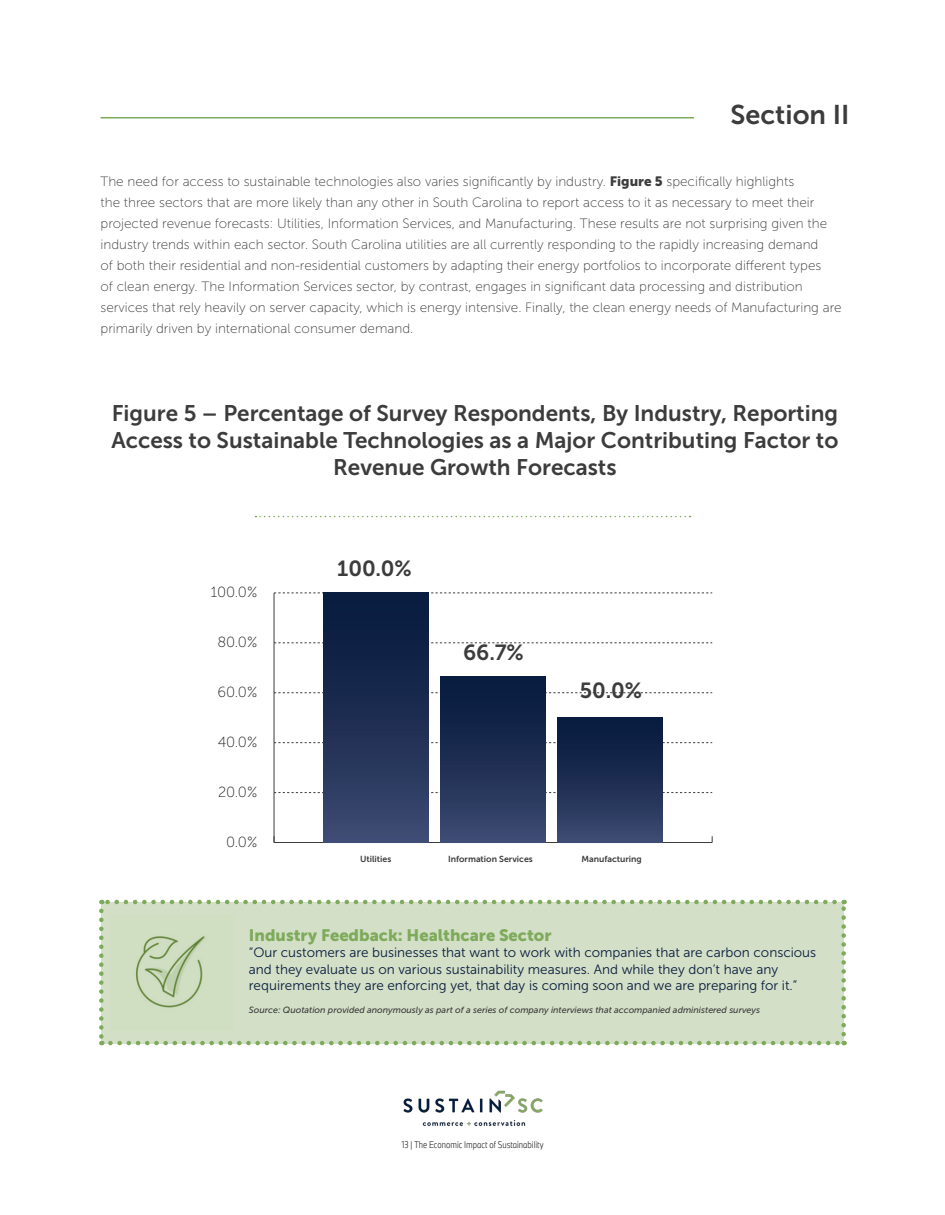
<style>
.page{position:relative;width:945px;height:1215px;background:#fff}
.page>*{position:absolute;margin:0;border:0;box-sizing:border-box;transform-origin:0 0}
.t1{font:27px "Museo Sans 700";color:#3c3c3c}
.t2{font:22.5px/27px "Museo Sans 700";color:#3c3c3c;text-align:center}
.t3{font:21.75px "Museo Sans 700";color:#3c3c3c}
.t4{font:16.5px "Museo Sans 900";color:#7eaa5b}
.t5{font:14.7px "Museo Sans 100";color:#231f20}
.t6{font:13.5px/21px "Museo Sans 100";color:#3c3c3c}
.t7{font:13.5px/16.2px "Museo Sans 300";color:#091d40}
.t8{font:italic 9px "Museo Sans 500";color:#3c3c3c}
.t9{font:300 9px "BMW Group TN Condensed Pro";color:#231f20}
.t10{font:8.7px "Museo Sans 700";color:#3c3c3c}
.s1{font-family:"Museo Sans 900"}
</style>
<div class="page">
<img style="left:403px;top:1090px;width:140px;height:37px">
<hr style="left:274px;top:842px;width:438px;height:1px;background:#3c3c3c">
<hr style="left:274px;top:593px;width:1px;height:250px;background:#3c3c3c">
<svg style="left:275px;top:792px;width:437px;height:1px"></svg>
<svg style="left:274px;top:742px;width:438px;height:1px"></svg>
<svg style="left:274px;top:692px;width:438px;height:1px"></svg>
<svg style="left:274px;top:643px;width:438px;height:1px"></svg>
<svg style="left:274px;top:593px;width:438px;height:1px"></svg>
<div style="left:557px;top:718px;width:106px;height:125px;background:linear-gradient(to bottom,#031739,#3b486f)"></div>
<div style="left:441px;top:676px;width:105px;height:167px;background:linear-gradient(to bottom,#031739,#3b486f)"></div>
<div style="left:324px;top:593px;width:105px;height:250px;background:linear-gradient(to bottom,#031739,#3b486f)"></div>
<svg style="left:255px;top:516px;width:436px;height:1px"></svg>
<div style="left:101px;top:902px;width:743px;height:141px;background:#d3dfc6"></div>
<svg style="left:99px;top:911px;width:5px;height:134px"></svg>
<svg style="left:110px;top:1041px;width:735px;height:4px"></svg>
<svg style="left:841px;top:900px;width:5px;height:134px"></svg>
<svg style="left:101px;top:900px;width:734px;height:4px"></svg>
<img style="left:136px;top:936px;width:69px;height:72px">
<hr style="left:101px;top:117px;width:593px;height:1px;background:#7eaa5b">
<p class="t1" style="left:731px;top:99px;width:120px">Section II</p>
<p class="t6" style="left:101px;top:171px;width:743px">The need for access to sustainable technologies also varies significantly by industry. <span class="s1">Figure 5</span> specifically highlights<br>the three sectors that are more likely than any other in South Carolina to report access to it as necessary to meet their projected revenue forecasts: Utilities, Information Services, and Manufacturing. These results are not surprising given the industry trends within each sector. South Carolina utilities are all currently responding to the rapidly increasing demand<br>of both their residential and non-residential customers by adapting their energy portfolios to incorporate different types<br>of clean energy. The Information Services sector, by contrast, engages in significant data processing and distribution services that rely heavily on server capacity, which is energy intensive. Finally, the clean energy needs of Manufacturing are primarily driven by international consumer demand.</p>
<p class="t2" style="left:111px;top:399px;width:728px">Figure 5 – Percentage of Survey Respondents, By Industry, Reporting<br>Access to Sustainable Technologies as a Major Contributing Factor to<br>Revenue Growth Forecasts</p>
<p class="t5" style="left:211px;top:585px;width:48px">100.0%</p>
<p class="t5" style="left:217px;top:634px;width:41px">80.0%</p>
<p class="t5" style="left:218px;top:684px;width:41px">60.0%</p>
<p class="t5" style="left:218px;top:734px;width:41px">40.0%</p>
<p class="t5" style="left:218px;top:784px;width:41px">20.0%</p>
<p class="t5" style="left:226px;top:834px;width:33px">0.0%</p>
<p class="t3" style="left:337px;top:556px;width:76px">100.0%</p>
<p class="t3" style="left:463px;top:640px;width:62px">66.7%</p>
<p class="t3" style="left:580px;top:679px;width:64px">50.0%</p>
<p class="t10" style="left:360px;top:854px;width:33px">Utilities</p>
<p class="t10" style="left:448px;top:854px;width:86px">Information Services</p>
<p class="t10" style="left:581px;top:854px;width:62px">Manufacturing</p>
<p class="t4" style="left:249px;top:926px;width:304px">Industry Feedback: Healthcare Sector</p>
<p class="t7" style="left:249px;top:945px;width:569px">“Our customers are businesses that want to work with companies that are carbon conscious and they evaluate us on various sustainability measures. And while they don’t have any requirements they are enforcing yet, that day is coming soon and we are preparing for it.”</p>
<p class="t8" style="left:249px;top:1005px;width:513px">Source: Quotation provided anonymously as part of a series of company interviews that accompanied administered surveys</p>
<p class="t9" style="left:402px;top:1138px;width:143px">13 | The Economic Impact of Sustainability</p>
</div>
